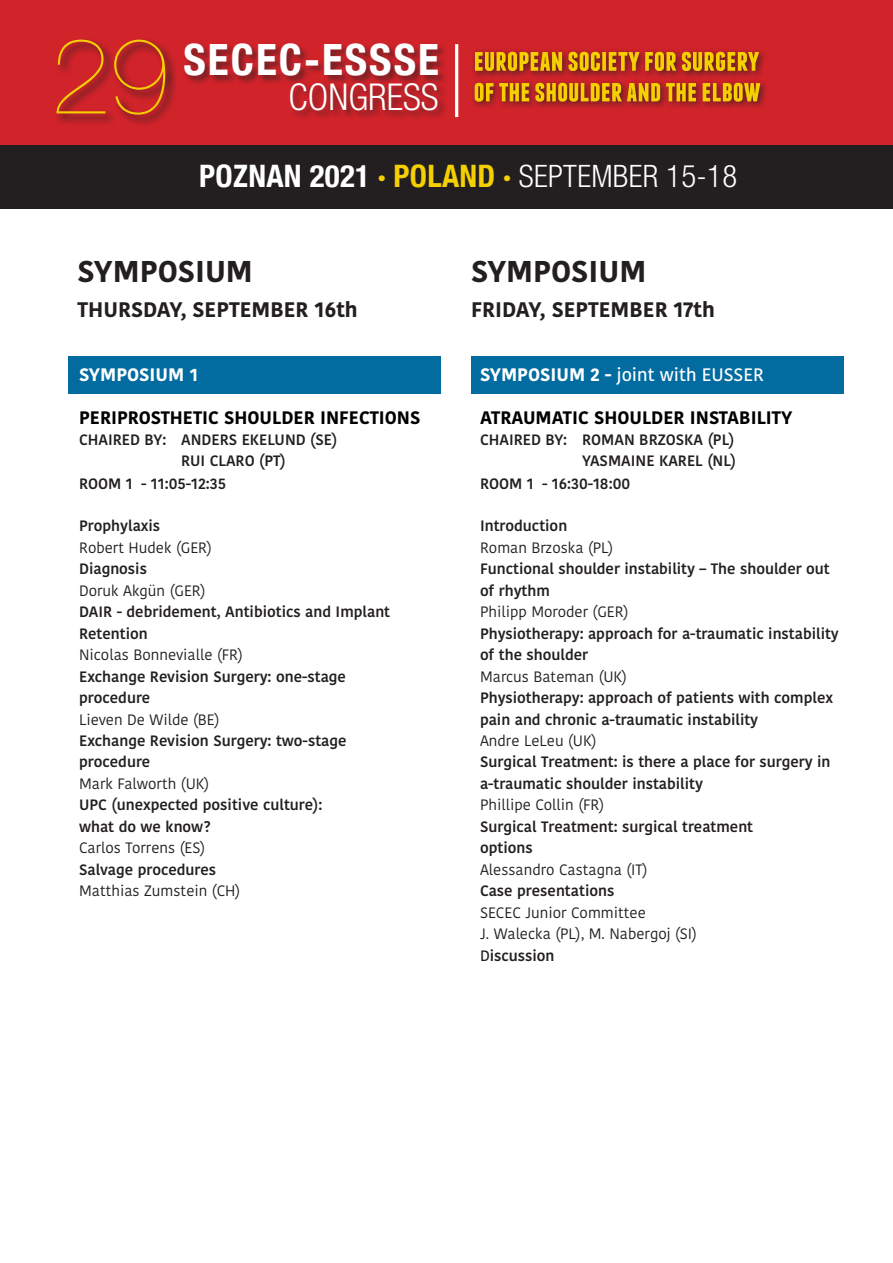
<style>
.page{position:relative;width:893px;height:1263px;background:#fff}
.page>*{position:absolute;margin:0;border:0;box-sizing:border-box;transform-origin:0 0}
.t1{font:200 106.65px "Helvetica Neue";color:#f4cf02}
.t2{font:700 condensed 43.05px "Helvetica Neue";letter-spacing:.05em;color:#fff}
.t3{font:300 condensed 37.05px "Helvetica Neue LT Com";color:#fff}
.t4{font:300 condensed 30.9px "Helvetica Neue LT Com";letter-spacing:.01em;color:#fff}
.t5{font:700 30px "Kohinoor Devanagari";color:#231f20}
.t6{font:700 21px "Kohinoor Devanagari";color:#231f20}
.t7{font:700 18px "Kohinoor Telugu";color:#000}
.t8{font:500 18px "Kohinoor Devanagari";color:#fff}
.t9{font:700 18px "Kohinoor Telugu";color:#fff}
.t10{font:600 15px/21.5px "Kohinoor Telugu";color:#231f20}
.t11{font:15px/21.5px "Kohinoor Telugu";color:#231f20}
.t12{font:600 15px "Kohinoor Devanagari";color:#231f20}
.s1{font-family:"Helvetica Neue";font-weight:700}
.s2{font-family:"Helvetica Neue";font-weight:700;color:#f4cf02}
.s3{font-weight:700}
.s4{font-weight:500}
</style>
<div class="page">
<div style="left:68px;top:356px;width:372px;height:38px;background:#026ca0"></div>
<div style="left:471px;top:356px;width:373px;height:38px;background:#026ca0"></div>
<div style="left:0;top:0;width:893px;height:150px;background:#d1232a"></div>
<div style="left:0;top:146px;width:893px;height:63px;background:#231f20"></div>
<hr style="left:455px;top:44px;width:3px;height:73px;background:#fff">
<div style="left:183px;top:43px;width:265px;height:77px;background:#231f20;opacity:.56"></div>
<div style="left:471px;top:79px;width:298px;height:32px;background:#231f20;opacity:.75"></div>
<svg style="left:475px;top:83px;width:285px;height:19px;background:#c97f12"></svg>
<div style="left:471px;top:48px;width:296px;height:32px;background:#231f20;opacity:.75"></div>
<svg style="left:475px;top:52px;width:284px;height:19px;background:#c98311"></svg>
<svg style="left:57px;top:39px;width:119px;height:86px"></svg>
<p class="t1" style="left:51px;top:-7px;width:120px">29</p>
<p class="t2" style="left:184px;top:24px;width:257px">SECEC-ESSSE</p>
<p class="t3" style="left:289px;top:75px;width:152px">CONGRESS</p>
<p class="t4" style="left:199px;top:158px;width:539px"><span class="s1">POZNAN 2021</span> <span class="s2">· POLAND ·</span> SEPTEMBER 15-18</p>
<p class="t5" style="left:78px;top:245px;width:177px">SYMPOSIUM</p>
<p class="t6" style="left:78px;top:290px;width:282px">THURSDAY, SEPTEMBER 16th</p>
<p class="t9" style="left:79px;top:364px;width:120px">SYMPOSIUM 1</p>
<p class="t7" style="left:79px;top:407px;width:343px">PERIPROSTHETIC SHOULDER INFECTIONS</p>
<p class="t10" style="left:79px;top:429px;width:260px">CHAIRED BY: ANDERS EKELUND (SE)</p>
<p class="t10" style="left:181px;top:450px;width:106px">RUI CLARO (PT)</p>
<p class="t12" style="left:79px;top:475px;width:148px">ROOM 1 - 11:05-12:35</p>
<p class="t10" style="left:79px;top:515px;width:83px">Prophylaxis</p>
<p class="t11" style="left:79px;top:537px;width:134px">Robert Hudek (GER)</p>
<p class="t10" style="left:79px;top:558px;width:69px">Diagnosis</p>
<p class="t11" style="left:79px;top:580px;width:128px">Doruk Akgün (GER)</p>
<p class="t10" style="left:79px;top:601px;width:313px">DAIR - debridement, Antibiotics and Implant<br>Retention</p>
<p class="t11" style="left:79px;top:644px;width:165px">Nicolas Bonnevialle (FR)</p>
<p class="t10" style="left:79px;top:666px;width:268px">Exchange Revision Surgery: one-stage procedure</p>
<p class="t11" style="left:79px;top:709px;width:142px">Lieven De Wilde (BE)</p>
<p class="t10" style="left:79px;top:730px;width:269px">Exchange Revision Surgery: two-stage procedure</p>
<p class="t11" style="left:79px;top:773px;width:132px">Mark Falworth (UK)</p>
<p class="t10" style="left:79px;top:794px;width:245px">UPC (unexpected positive culture):</p>
<p class="t10" style="left:79px;top:816px;width:133px">what do we know?</p>
<p class="t11" style="left:79px;top:837px;width:128px">Carlos Torrens (ES)</p>
<p class="t10" style="left:79px;top:859px;width:139px">Salvage procedures</p>
<p class="t11" style="left:79px;top:880px;width:163px">Matthias Zumstein (CH)</p>
<p class="t5" style="left:471px;top:245px;width:177px">SYMPOSIUM</p>
<p class="t6" style="left:471px;top:290px;width:245px">FRIDAY, SEPTEMBER 17th</p>
<p class="t8" style="left:480px;top:364px;width:285px"><span class="s3">SYMPOSIUM 2 -</span> joint with EUSSER</p>
<p class="t7" style="left:480px;top:407px;width:314px">ATRAUMATIC SHOULDER INSTABILITY</p>
<p class="t10" style="left:480px;top:429px;width:256px">CHAIRED BY: ROMAN BRZOSKA (PL)</p>
<p class="t10" style="left:582px;top:450px;width:156px">YASMAINE KAREL (NL)</p>
<p class="t12" style="left:480px;top:475px;width:152px">ROOM 1 - 16:30-18:00</p>
<p class="t10" style="left:480px;top:515px;width:89px">Introduction</p>
<p class="t11" style="left:480px;top:537px;width:135px">Roman Brzoska (PL)</p>
<p class="t10" style="left:480px;top:558px;width:351px">Functional shoulder instability – The shoulder out of rhythm</p>
<p class="t11" style="left:480px;top:601px;width:150px">Philipp Moroder (GER)</p>
<p class="t10" style="left:480px;top:623px;width:360px">Physiotherapy: approach for a-traumatic instability of the shoulder</p>
<p class="t11" style="left:480px;top:666px;width:149px">Marcus Bateman (UK)</p>
<p class="t10" style="left:480px;top:687px;width:355px">Physiotherapy: approach of patients with complex pain and chronic a-traumatic instability</p>
<p class="t11" style="left:480px;top:730px;width:118px">Andre LeLeu (UK)</p>
<p class="t10" style="left:480px;top:751px;width:352px">Surgical Treatment: is there a place for surgery in a-traumatic shoulder instability</p>
<p class="t11" style="left:480px;top:794px;width:126px">Phillipe Collin (FR)</p>
<p class="t10" style="left:480px;top:816px;width:275px">Surgical Treatment: surgical treatment options</p>
<p class="t11" style="left:480px;top:859px;width:169px">Alessandro Castagna (IT)</p>
<p class="t10" style="left:480px;top:880px;width:136px">Case presentations</p>
<p class="t11" style="left:480px;top:902px;width:218px">SECEC Junior Committee<br>J. Walecka (PL), M. Nabergoj (SI)</p>
<p class="t10" style="left:480px;top:944px;width:76px"><span class="s4">D</span>iscussion</p>
</div>
